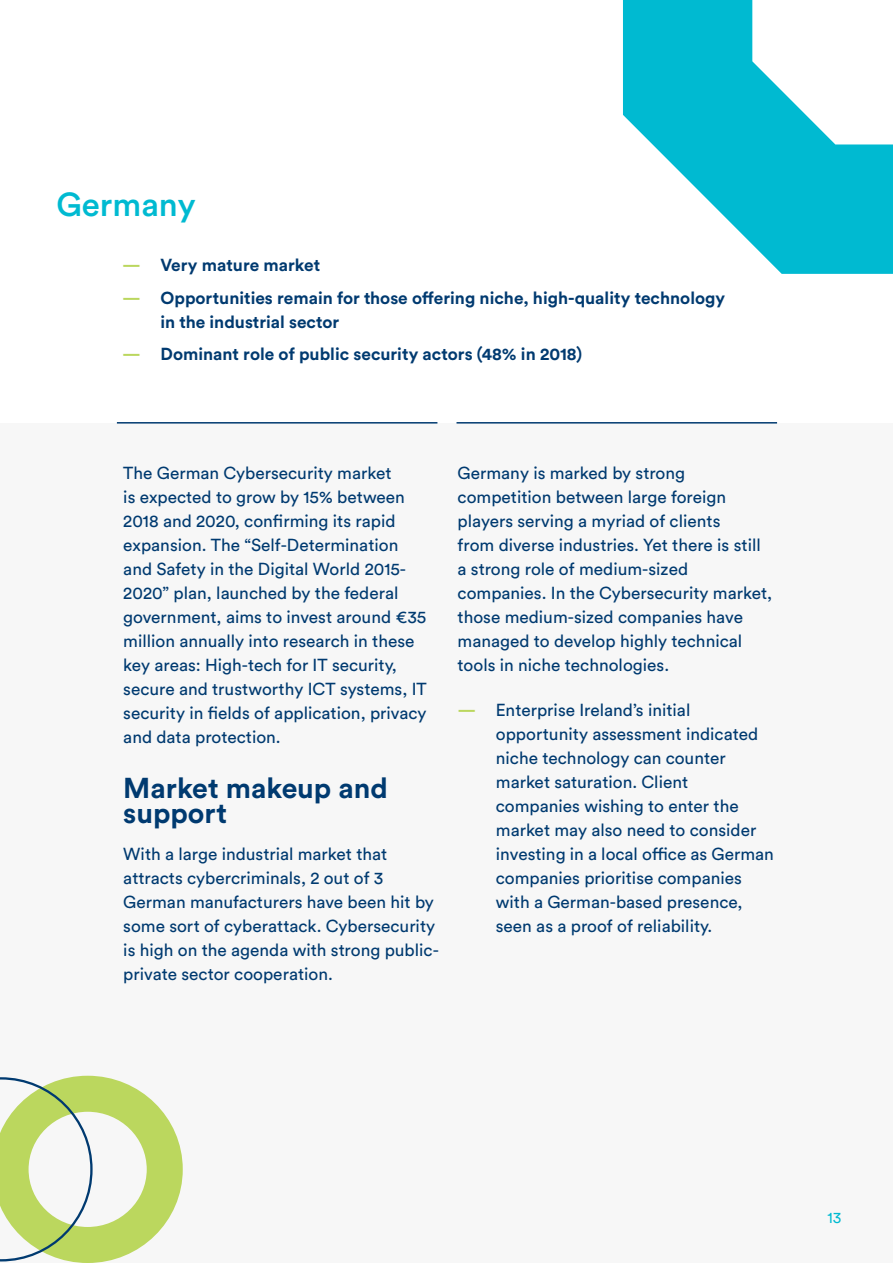
<style>
.page{position:relative;width:893px;height:1263px;background:#fff}
.page>*{position:absolute;margin:0;border:0;box-sizing:border-box;transform-origin:0 0}
.t1{font:500 33px "Circular Std";color:#00bad1}
.t2{font:700 28.5px/25.5px "Circular Std";color:#003a70}
.t3{font:17.25px/24px "Circular Std";color:#003a70}
.t4{font:700 17.25px/24px "Circular Std";color:#003a70}
.t5{font:14.25px "Circular Air Pro";color:#00bad1}
.s1{color:#bbd75e}
.s2{font-weight:700;color:#bbd75e}
</style>
<div class="page">
<div style="left:0;top:423px;width:893px;height:840px;background:#f7f7f7"></div>
<hr style="left:117px;top:422px;width:320px;height:2px;background:#003a70">
<hr style="left:456px;top:422px;width:321px;height:2px;background:#003a70">
<svg style="left:623px;top:0;width:270px;height:274px;fill:#00bad1"></svg>
<svg style="left:0;top:1076px;width:183px;height:187px"></svg>
<p class="t1" style="left:56px;top:184px;width:141px">Germany</p>
<p class="t4" style="left:122px;top:253px;width:199px"><span class="s1">—</span> Very mature market</p>
<p class="t4" style="left:161px;top:285px;width:566px;text-indent:-38px"><span class="s1">—</span> Opportunities remain for those offering niche, high-quality technology in the industrial sector</p>
<p class="t4" style="left:122px;top:342px;width:461px"><span class="s1">—</span> Dominant role of public security actors (48% in 2018)</p>
<p class="t3" style="left:123px;top:460px;width:305px">The German Cybersecurity market<br>is expected to grow by 15% between 2018 and 2020, confirming its rapid expansion. The “Self-Determination and Safety in the Digital World 2015- 2020” plan, launched by the federal government, aims to invest around €35 million annually into research in these key areas: High-tech for IT security, secure and trustworthy ICT systems, IT security in fields of application, privacy and data protection.</p>
<p class="t2" style="left:123px;top:774px;width:266px">Market makeup and support</p>
<p class="t3" style="left:123px;top:842px;width:317px">With a large industrial market that attracts cybercriminals, 2 out of 3<br>German manufacturers have been hit by some sort of cyberattack. Cybersecurity is high on the agenda with strong public&shy;private sector cooperation.</p>
<p class="t3" style="left:458px;top:460px;width:316px">Germany is marked by strong competition between large foreign players serving a myriad of clients<br>from diverse industries. Yet there is still a strong role of medium-sized companies. In the Cybersecurity market, those medium-sized companies have managed to develop highly technical tools in niche technologies.</p>
<p class="t3" style="left:496px;top:697px;width:280px;text-indent:-38px"><span class="s2">—</span> Enterprise Ireland’s initial opportunity assessment indicated niche technology can counter market saturation. Client companies wishing to enter the market may also need to consider investing in a local office as German companies prioritise companies with a German-based presence, seen as a proof of reliability.</p>
<p class="t5" style="left:827px;top:1209px;width:15px">13</p>
</div>
